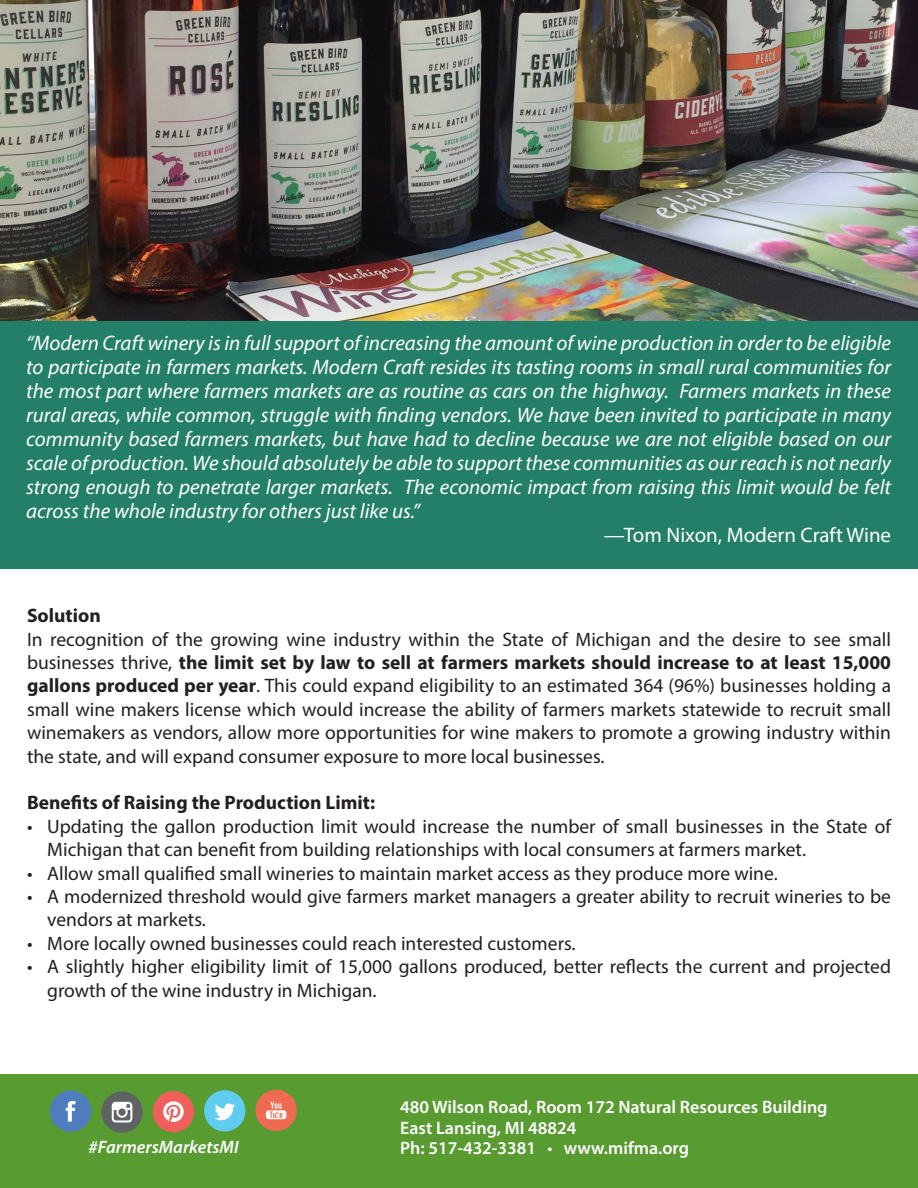
<style>
.page{position:relative;width:918px;height:1188px;background:#fff}
.page>*{position:absolute;margin:0;border:0;box-sizing:border-box;transform-origin:0 0}
.t1{font:italic 21px/24px "Myriad Pro";color:#fff;text-align:justify}
.t2{font:21px "Myriad Pro";color:#fff}
.Body{font:19.5px/23.4px "Myriad Pro";color:#231f20}
.Body-2{font:700 19.5px "Myriad Pro";color:#231f20}
.t3{font:600 18px/20.7px "Myriad Pro";color:#fff}
.t4{font:italic 600 18px "Myriad Pro";color:#fff}
.s1{font-weight:700}
.s2{font-weight:400}
</style>
<div class="page">
<div style="left:0;top:1075px;width:918px;height:113px;background:#589b31"></div>
<div style="left:204px;top:1090px;width:41px;height:41px;background:#60ccf0;border-radius:50%"></div>
<svg style="left:215px;top:1103px;width:20px;height:17px"></svg>
<div style="left:153px;top:1091px;width:41px;height:41px;background:#f15f5d;border-radius:50%"></div>
<svg style="left:163px;top:1101px;width:21px;height:21px"></svg>
<div style="left:50px;top:1091px;width:41px;height:41px;background:#4e7cbf;border-radius:50%"></div>
<svg style="left:66px;top:1101px;width:10px;height:21px"></svg>
<div style="left:256px;top:1090px;width:41px;height:41px;background:#ee6b52;border-radius:50%"></div>
<svg style="left:266px;top:1102px;width:20px;height:17px"></svg>
<div style="left:101px;top:1091px;width:42px;height:42px;background:#5f6364;border-radius:50%"></div>
<svg style="left:112px;top:1102px;width:20px;height:20px"></svg>
<div style="left:0;top:321px;width:918px;height:248px;background:#237f67"></div>
<img style="left:0;top:0;width:918px;height:321px">
<p class="t1" style="left:26px;top:331px;width:867px">“Modern Craft winery is in full support of increasing the amount of wine production in order to be eligible to participate in farmers markets. Modern Craft resides its tasting rooms in small rural communities for the most part where farmers markets are as routine as cars on the highway. Farmers markets in these rural areas, while common, struggle with finding vendors. We have been invited to participate in many community based farmers markets, but have had to decline because we are not eligible based on our scale of production. We should absolutely be able to support these communities as our reach is not nearly strong enough to penetrate larger markets. The economic impact from raising this limit would be felt across the whole industry for others just like us.”</p>
<p class="t2" style="left:604px;top:522px;width:289px">—Tom Nixon, Modern Craft Wine</p>
<p class="Body-2" style="left:27px;top:603px;width:75px">Solution</p>
<p class="Body" style="left:27px;top:627px;width:866px;text-align:justify">In recognition of the growing wine industry within the State of Michigan and the desire to see small businesses thrive, <span class="s1">the limit set by law to sell at farmers markets should increase to at least 15,000 gallons produced per year</span>. This could expand eligibility to an estimated 364 (96%) businesses holding a small wine makers license which would increase the ability of farmers markets statewide to recruit small winemakers as vendors, allow more opportunities for wine makers to promote a growing industry within the state, and will expand consumer exposure to more local businesses.</p>
<p class="Body-2" style="left:27px;top:790px;width:350px">Benefits of Raising the Production Limit:</p>
<p class="Body" style="left:47px;top:814px;width:845px;text-indent:-20px">• Updating the gallon production limit would increase the number of small businesses in the State of<br>Michigan that can benefit from building relationships with local consumers at farmers market.</p>
<p class="Body" style="left:27px;top:861px;width:752px">• Allow small qualified small wineries to maintain market access as they produce more wine.</p>
<p class="Body" style="left:47px;top:885px;width:845px;text-indent:-20px">• A modernized threshold would give farmers market managers a greater ability to recruit wineries to be vendors at markets.</p>
<p class="Body" style="left:27px;top:931px;width:550px">• More locally owned businesses could reach interested customers.</p>
<p class="Body" style="left:47px;top:955px;width:845px;text-indent:-20px">• A slightly higher eligibility limit of 15,000 gallons produced, better reflects the current and projected growth of the wine industry in Michigan.</p>
<p class="t3" style="left:400px;top:1096px;width:429px">480 Wilson Road, Room 172 Natural Resources Building<br>East Lansing, MI 48824</p>
<p class="t4" style="left:89px;top:1136px;width:152px">#FarmersMarketsMI</p>
<p class="t3" style="left:400px;top:1137px;width:291px">Ph: 517-432-3381 <span class="s2">•</span> www.mifma.org</p>
</div>
